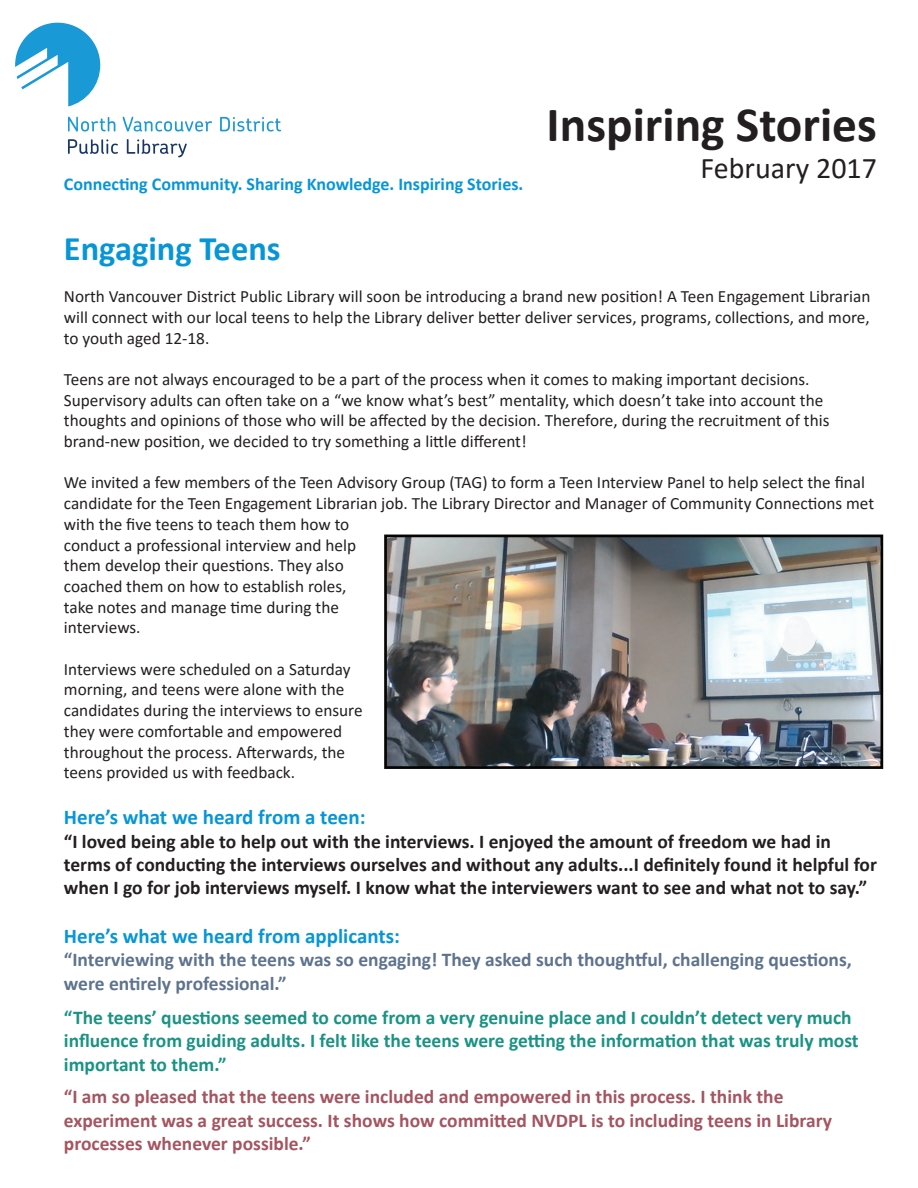
<style>
.page{position:relative;width:918px;height:1188px;background:#fff}
.page>*{position:absolute;margin:0;border:0;box-sizing:border-box;transform-origin:0 0}
.t1{font:700 49.5px "Calibri";color:#231f20}
.t2{font:700 34.5px "Calibri";color:#0696d7}
.t3{font:30px "Calibri";color:#231f20}
.t4{font:700 21px "Calibri";color:#0696d7}
.t5{font:700 19.5px/23.4px "Calibri";color:#231f20}
.t6{font:700 19.5px/23.4px "Calibri";color:#199383}
.t7{font:700 19.5px/23.4px "Calibri";color:#a55460}
.t8{font:700 19.5px/23.4px "Calibri";color:#5e738d}
.t9{font:700 18px "Calibri";color:#0696d7}
.t10{font:17.25px/20.7px "Calibri";color:#231f20}
</style>
<div class="page">
<svg style="left:68px;top:117px;width:47px;height:15px"></svg>
<svg style="left:122px;top:117px;width:90px;height:15px"></svg>
<svg style="left:220px;top:117px;width:61px;height:15px"></svg>
<svg style="left:68px;top:139px;width:50px;height:15px"></svg>
<svg style="left:127px;top:139px;width:60px;height:18px"></svg>
<svg style="left:15px;top:23px;width:85px;height:83px"></svg>
<img style="left:388px;top:539px;width:491px;height:226px">
<div style="left:384px;top:535px;width:499px;height:234px;border:3px solid #040503"></div>
<img style="left:778px;top:614px;width:38px;height:41px">
<p class="t9" style="left:64px;top:171px;width:461px">Connecting Community. Sharing Knowledge. Inspiring Stories.</p>
<h1 class="t1" style="left:547px;top:90px;width:332px">Inspiring Stories</h1>
<h3 class="t3" style="left:701px;top:148px;width:178px">February 2017</h3>
<h2 class="t2" style="left:64px;top:224px;width:218px">Engaging Teens</h2>
<p class="t10" style="left:64px;top:286px;width:808px;text-align:justify">North Vancouver District Public Library will soon be introducing a brand new position! A Teen Engagement Librarian will connect with our local teens to help the Library deliver better deliver services, programs, collections, and more, to youth aged 12-18.</p>
<p class="t10" style="left:64px;top:368px;width:767px">Teens are not always encouraged to be a part of the process when it comes to making important decisions.<br>Supervisory adults can often take on a “we know what’s best” mentality, which doesn’t take into account the thoughts and opinions of those who will be affected by the decision. Therefore, during the recruitment of this brand-new position, we decided to try something a little different!</p>
<p class="t10" style="left:64px;top:472px;width:812px">We invited a few members of the Teen Advisory Group (TAG) to form a Teen Interview Panel to help select the final candidate for the Teen Engagement Librarian job. The Library Director and Manager of Community Connections met with the five teens to teach them how to<br>conduct a professional interview and help<br>them develop their questions. They also<br>coached them on how to establish roles,<br>take notes and manage time during the<br>interviews.</p>
<p class="t10" style="left:64px;top:658px;width:300px">Interviews were scheduled on a Saturday morning, and teens were alone with the candidates during the interviews to ensure they were comfortable and empowered throughout the process. Afterwards, the teens provided us with feedback.</p>
<p class="t4" style="left:64px;top:802px;width:303px">Here’s what we heard from a teen:</p>
<p class="t5" style="left:64px;top:829px;width:815px">“I loved being able to help out with the interviews. I enjoyed the amount of freedom we had in terms of conducting the interviews ourselves and without any adults...I definitely found it helpful for when I go for job interviews myself. I know what the interviewers want to see and what not to say.”</p>
<p class="t4" style="left:64px;top:921px;width:338px">Here’s what we heard from applicants:</p>
<p class="t8" style="left:64px;top:947px;width:789px">“Interviewing with the teens was so engaging! They asked such thoughtful, challenging questions, were entirely professional.”</p>
<p class="t6" style="left:64px;top:1005px;width:796px">“The teens’ questions seemed to come from a very genuine place and I couldn’t detect very much influence from guiding adults. I felt like the teens were getting the information that was truly most important to them.”</p>
<p class="t7" style="left:64px;top:1084px;width:770px">“I am so pleased that the teens were included and empowered in this process. I think the experiment was a great success. It shows how committed NVDPL is to including teens in Library processes whenever possible.”</p>
</div>
